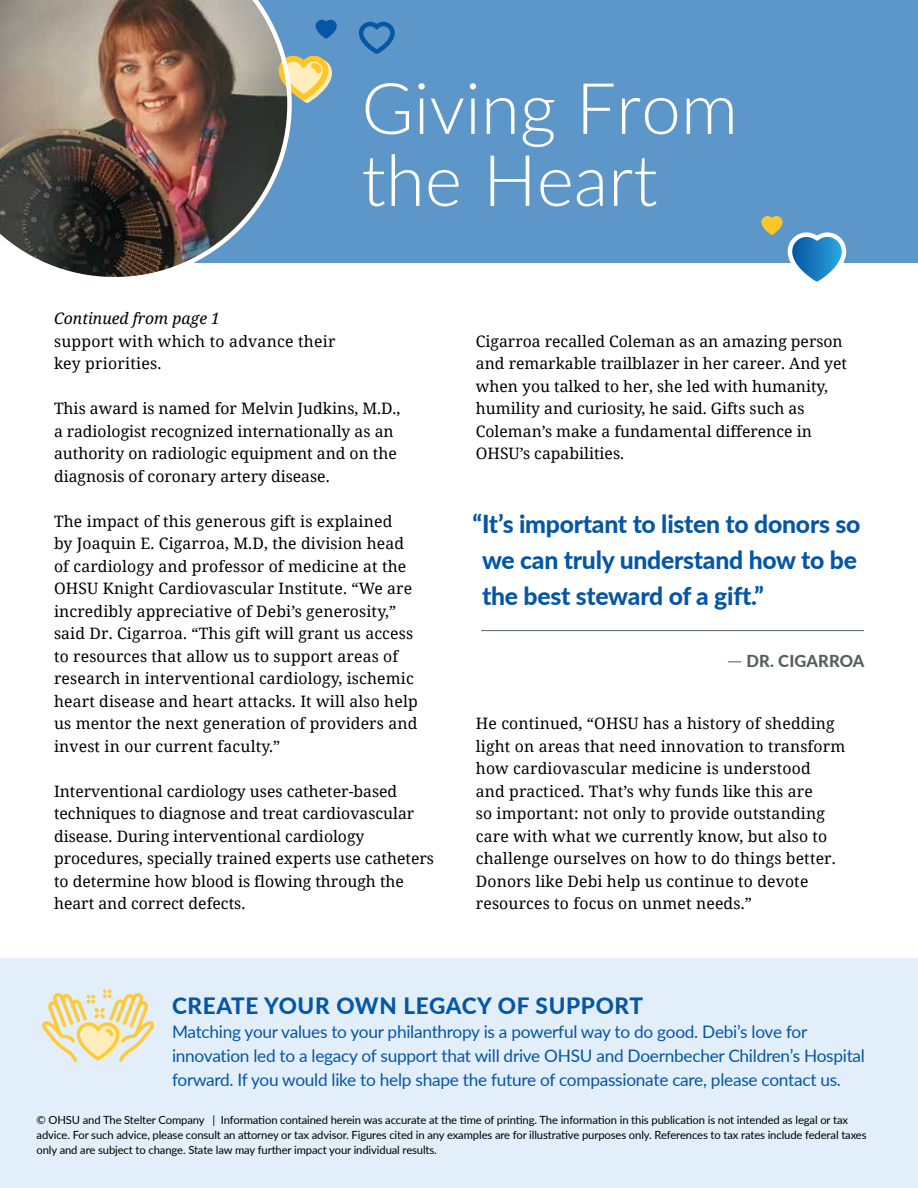
<style>
.page{position:relative;width:918px;height:1188px;background:#fff}
.page>*{position:absolute;margin:0;border:0;box-sizing:border-box;transform-origin:0 0}
.t1{font:300 71.1px/72px "Lato";color:#fff}
.t2{font:800 24.75px/36px "Lato";letter-spacing:-.01em;color:#0556a5}
.t3{font:800 22.5px "Lato";letter-spacing:.03em;color:#0556a5}
.t4{font:17.25px/24px "Lato";letter-spacing:-.015em;color:#0556a5}
.t5{font:800 16.5px "Lato";letter-spacing:.01em;color:#585e60}
.t6{font:15.75px/22.5px "Noto Serif";letter-spacing:.01em;color:#000}
.t7{font:11.25px/15px "Lato";letter-spacing:-.01em;color:#000}
.s1{font-style:italic}
.s2{font-family:"Benton Sans";font-weight:400}
</style>
<div class="page">
<div style="left:178px;top:0;width:740px;height:262px;background:#5d97c9"></div>
<div style="left:0;top:959px;width:918px;height:229px;background:#e2eef9"></div>
<svg style="left:292px;top:56px;width:40px;height:47px"></svg>
<svg style="left:316px;top:20px;width:21px;height:19px"></svg>
<svg style="left:761px;top:216px;width:87px;height:66px"></svg>
<svg style="left:42px;top:989px;width:113px;height:73px"></svg>
<img style="left:0;top:0;width:292px;height:277px">
<svg style="left:359px;top:21px;width:36px;height:33px"></svg>
<hr style="left:481px;top:630px;width:383px;height:1px;background:#585e60">
<h1 class="t1" style="left:361px;top:70px;width:378px">Giving From the Heart</h1>
<p class="t6" style="left:54px;top:306px;width:283px"><span class="s1">Continued from page 1<br></span>support with which to advance their key priorities.</p>
<p class="t6" style="left:54px;top:396px;width:348px">This award is named for Melvin Judkins, M.D., a radiologist recognized internationally as an authority on radiologic equipment and on the diagnosis of coronary artery disease.</p>
<p class="t6" style="left:54px;top:509px;width:365px">The impact of this generous gift is explained<br>by Joaquin E. Cigarroa, M.D, the division head of cardiology and professor of medicine at the OHSU Knight Cardiovascular Institute. “We are incredibly appreciative of Debi’s generosity,” said Dr. Cigarroa. “This gift will grant us access to resources that allow us to support areas of research in interventional cardiology, ischemic heart disease and heart attacks. It will also help us mentor the next generation of providers and invest in our current faculty.”</p>
<p class="t6" style="left:54px;top:779px;width:382px">Interventional cardiology uses catheter-based techniques to diagnose and treat cardiovascular disease. During interventional cardiology procedures, specially trained experts use catheters to determine how blood is flowing through the heart and correct defects.</p>
<p class="t6" style="left:476px;top:329px;width:373px">Cigarroa recalled Coleman as an amazing person and remarkable trailblazer in her career. And yet when you talked to her, she led with humanity, humility and curiosity, he said. Gifts such as Coleman’s make a fundamental difference in OHSU’s capabilities.</p>
<p class="t2" style="left:482px;top:504px;width:380px;text-indent:-10px">“It’s important to listen to donors so we can truly understand how to be the best steward of a gift.”</p>
<p class="t5" style="left:727px;top:648px;width:139px"><span class="s2">—</span> DR. CIGARROA</p>
<p class="t6" style="left:476px;top:712px;width:371px">He continued, “OHSU has a history of shedding light on areas that need innovation to transform how cardiovascular medicine is understood<br>and practiced. That’s why funds like this are<br>so important: not only to provide outstanding care with what we currently know, but also to challenge ourselves on how to do things better.<br>Donors like Debi help us continue to devote resources to focus on unmet needs.”</p>
<h2 class="t3" style="left:172px;top:989px;width:473px">CREATE YOUR OWN LEGACY OF SUPPORT</h2>
<p class="t4" style="left:172px;top:1019px;width:695px">Matching your values to your philanthropy is a powerful way to do good. Debi’s love for innovation led to a legacy of support that will drive OHSU and Doernbecher Children’s Hospital forward. If you would like to help shape the future of compassionate care, please contact us.</p>
<p class="t7" style="left:37px;top:1112px;width:832px">© OHSU and The Stelter Company | Information contained herein was accurate at the time of printing. The information in this publication is not intended as legal or tax advice. For such advice, please consult an attorney or tax advisor. Figures cited in any examples are for illustrative purposes only. References to tax rates include federal taxes only and are subject to change. State law may further impact your individual results.</p>
</div>
